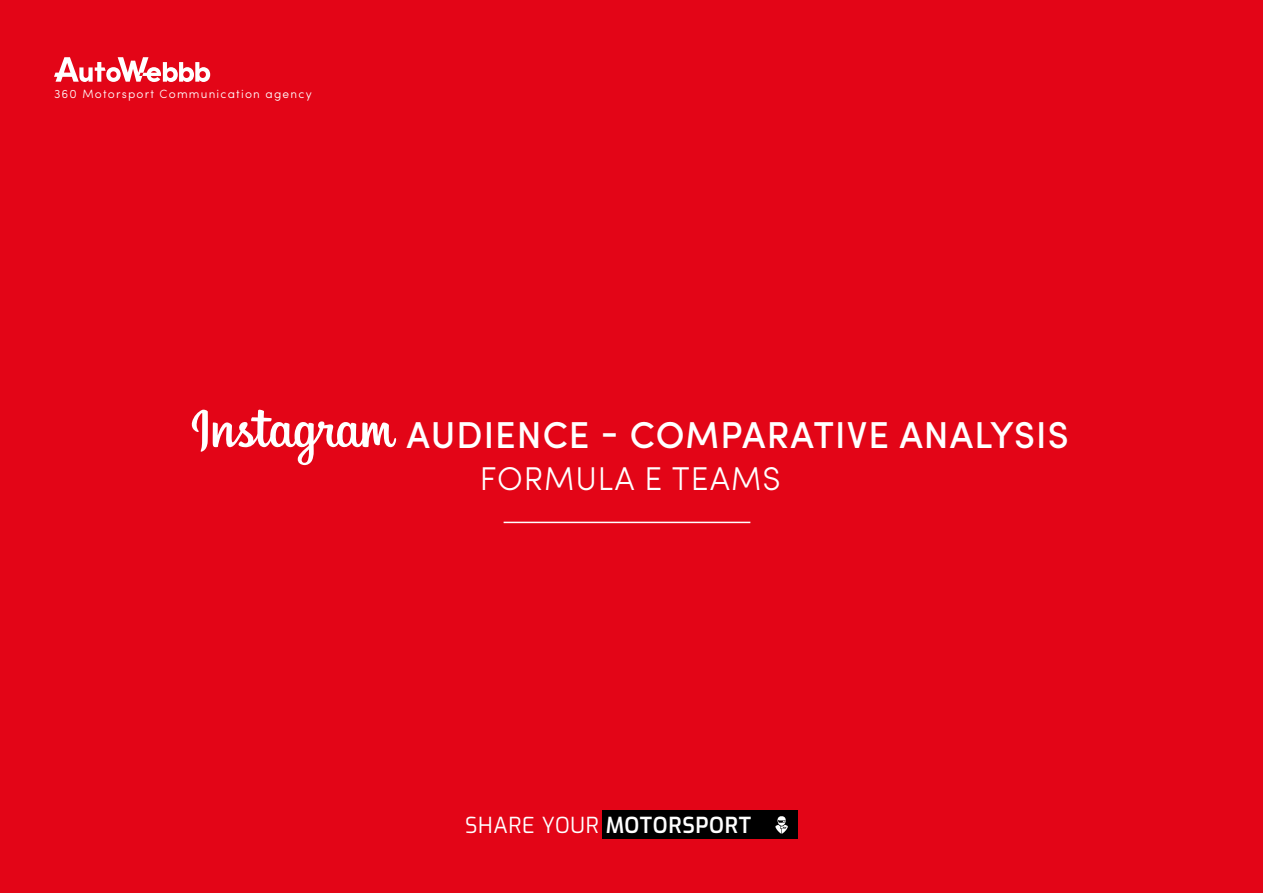
<style>
.page{position:relative;width:1263px;height:893px;background:#e30517}
.page>*{position:absolute;margin:0;border:0;box-sizing:border-box;transform-origin:0 0}
.t1{font:500 37.5px "Sofia Pro";letter-spacing:.03em;color:#fff}
.t2{font:300 33px "Sofia Pro";letter-spacing:.03em;color:#fff}
.t3{font:600 22.05px "Exo";letter-spacing:.03em;color:#fff}
.t4{font:300 12px "Sofia Pro";letter-spacing:.1em;color:#fff}
.s1{font-weight:400}
</style>
<div class="page">
<svg style="left:54px;top:57px;width:156px;height:25px"></svg>
<div style="left:602px;top:811px;width:196px;height:28px;background:#000"></div>
<svg style="left:775px;top:816px;width:13px;height:18px"></svg>
<svg style="left:191px;top:409px;width:205px;height:56px"></svg>
<hr style="left:504px;top:522px;width:246px;height:1px;background:#fff">
<p class="t4" style="left:54px;top:85px;width:259px">360 Motorsport Communication agency</p>
<h1 class="t1" style="left:406px;top:407px;width:664px">AUDIENCE - COMPARATIVE ANALYSIS</h1>
<h2 class="t2" style="left:480px;top:454px;width:302px">FORMULA E TEAMS</h2>
<h3 class="t3" style="left:465px;top:808px;width:287px"><span class="s1">SHARE YOUR</span> MOTORSPORT</h3>
</div>
